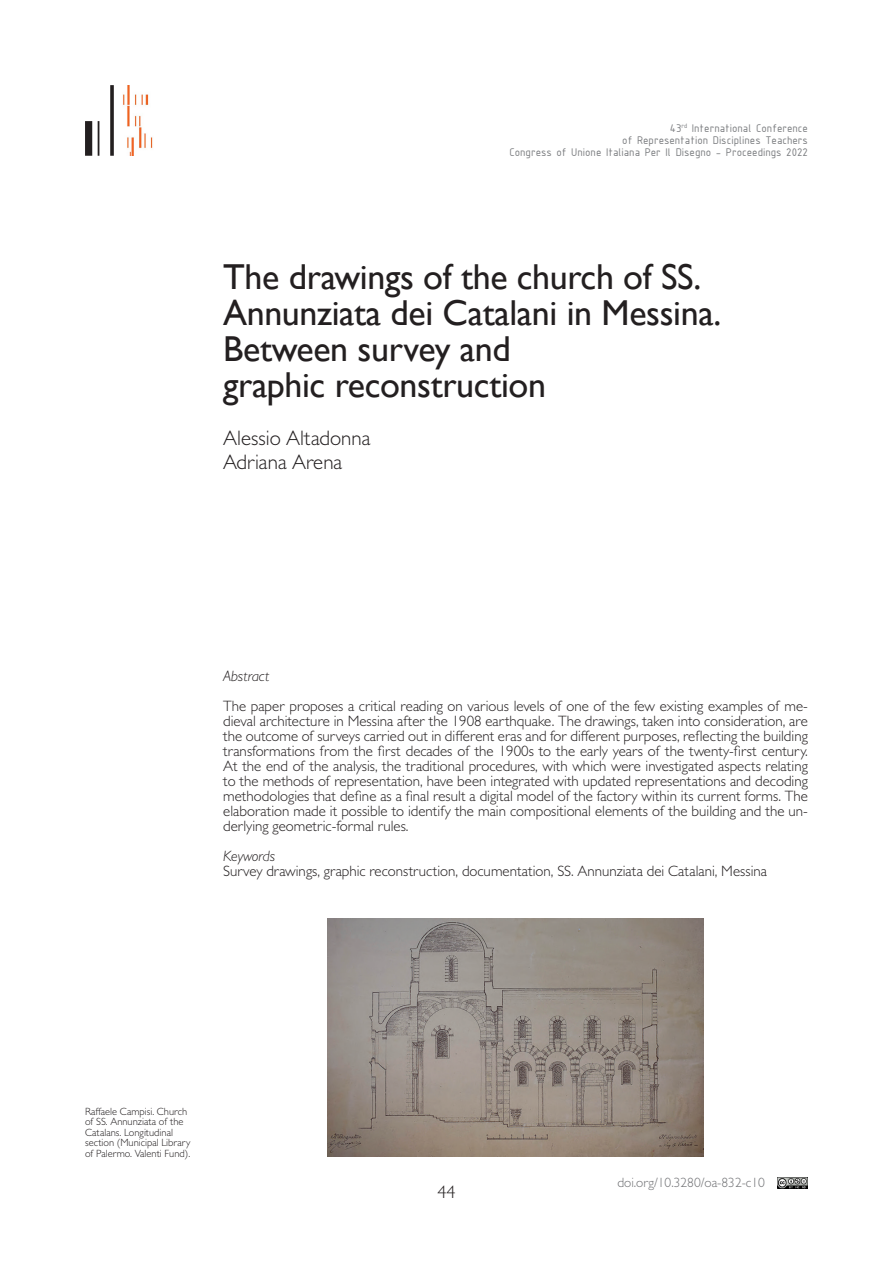
<style>
.page{position:relative;width:893px;height:1263px;background:#fff}
.page>*{position:absolute;margin:0;border:0;box-sizing:border-box;transform-origin:0 0}
.Titolo_italiano{font:36px/36px "Gill Sans";letter-spacing:-.01em;color:#231f20}
.Autori_contributo{font:300 21px "Gill Sans";color:#231f20}
.t1{font:300 18px "Gill Sans";color:#231f20}
.Testo_inglese{font:300 15px/15px "Gill Sans";color:#231f20;text-align:justify}
.t2{font:italic 300 15px "Gill Sans";color:#231f20}
.t3{font:300 13.5px "Gill Sans";color:#717275}
.t4{font:12px/12px "ISOCPEUR";color:#7a7c7f;text-align:right}
.Didascalie{font:300 10.5px/10.5px "Gill Sans";color:#231f20}
</style>
<div class="page">
<img style="left:778px;top:1178px;width:30px;height:10px">
<svg style="left:110px;top:85px;width:4px;height:71px"></svg>
<svg style="left:98px;top:121px;width:1px;height:35px"></svg>
<svg style="left:85px;top:121px;width:7px;height:35px"></svg>
<img style="left:123px;top:85px;width:30px;height:71px">
<img style="left:327px;top:918px;width:377px;height:239px">
<p class="t4" style="left:509px;top:121px;width:300px">43<sup>rd</sup> International Conference<br>of Representation Disciplines Teachers<br>Congress of Unione Italiana Per Il Disegno - Proceedings 2022</p>
<p class="Titolo_italiano" style="left:223px;top:258px;width:500px">The drawings of the church of SS.<br>Annunziata dei Catalani in Messina.<br>Between survey and</p>
<p class="Titolo_italiano" style="left:223px;top:366px;width:324px">graphic reconstruction</p>
<p class="Autori_contributo" style="left:223px;top:425px;width:149px">Alessio Altadonna</p>
<p class="Autori_contributo" style="left:223px;top:449px;width:121px">Adriana Arena</p>
<p class="t2" style="left:223px;top:667px;width:48px">Abstract</p>
<p class="Testo_inglese" style="left:223px;top:698px;width:586px">The paper proposes a critical reading on various levels of one of the few existing examples of me&shy;dieval architecture in Messina after the 1908 earthquake. The drawings, taken into consideration, are the outcome of surveys carried out in different eras and for different purposes, reflecting the building transformations from the first decades of the 1900s to the early years of the twenty-first century.<br>At the end of the analysis, the traditional procedures, with which were investigated aspects relating to the methods of representation, have been integrated with updated representations and decoding methodologies that define as a final result a digital model of the factory within its current forms. The elaboration made it possible to identify the main compositional elements of the building and the un&shy;derlying geometric-formal rules.</p>
<p class="t2" style="left:223px;top:847px;width:53px">Keywords</p>
<p class="Testo_inglese" style="left:223px;top:863px;width:545px">Survey drawings, graphic reconstruction, documentation, SS. Annunziata dei Catalani, Messina</p>
<p class="Didascalie" style="left:85px;top:1105px;width:107px">Raffaele Campisi. Church of SS. Annunziata of the<br>Catalans. Longitudinal section (Municipal Library of Palermo. Valenti Fund).</p>
<p class="t1" style="left:437px;top:1181px;width:19px">44</p>
<p class="t3" style="left:617px;top:1175px;width:149px">doi.org/10.3280/oa-832-c10</p>
</div>
